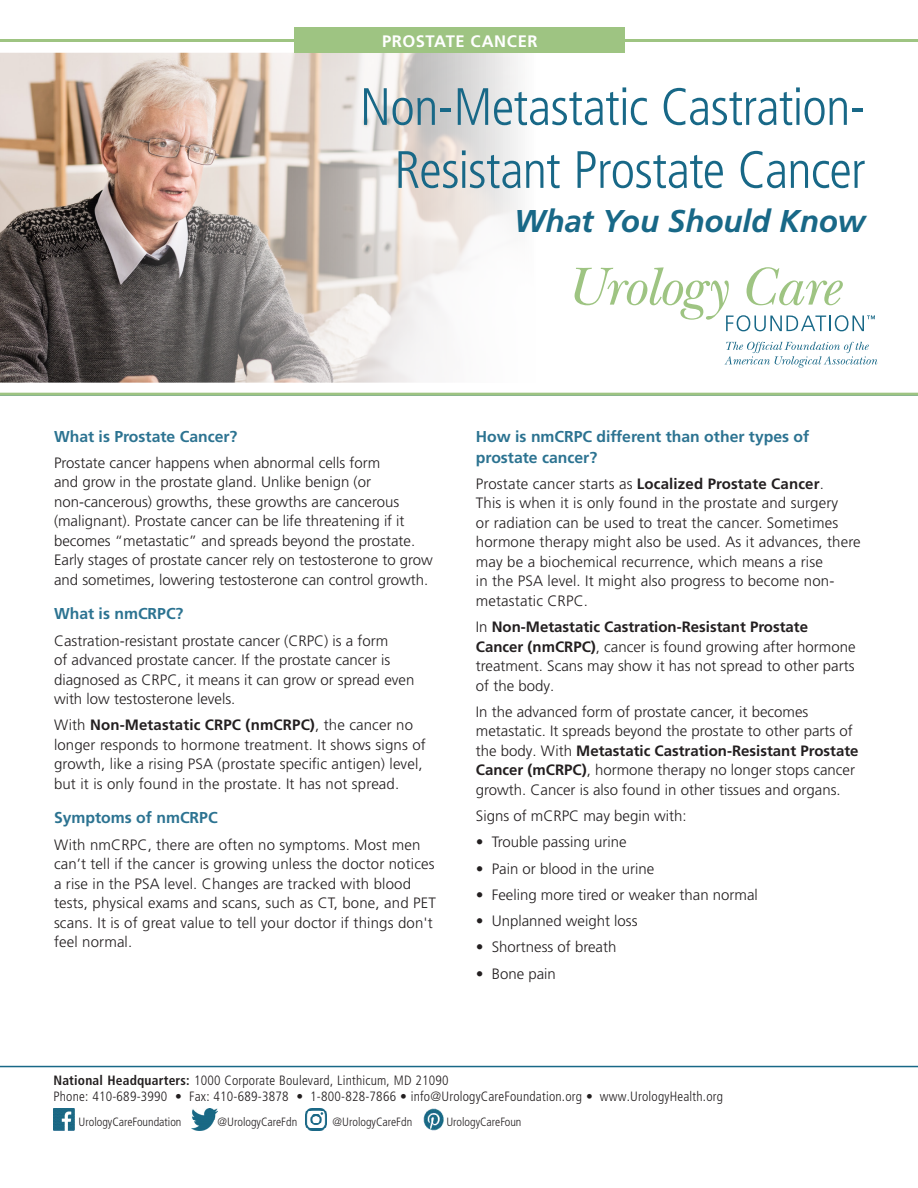
<style>
.page{position:relative;width:918px;height:1188px;background:#fff}
.page>*{position:absolute;margin:0;border:0;box-sizing:border-box;transform-origin:0 0}
.t1{font:300 condensed 52.5px/63px "Frutiger LT Pro";letter-spacing:-.015em;color:#186887;text-align:right}
.SubTitle{font:italic 700 31.5px "Frutiger LT Pro";letter-spacing:-.01em;color:#186887}
.CoverTop{font:700 16.65px "Frutiger LT Pro";letter-spacing:.035em;color:#fff}
.Subhead1{font:700 15.75px/21px "Frutiger LT Pro";color:#2c7391}
.Body1{font:300 15px/19.5px "Frutiger LT Pro";color:#231f20}
.Address_Info{font:300 condensed 13.5px "Frutiger LT Pro";letter-spacing:.015em;color:#231f20}
.Body_Copy_Sans{font:300 condensed 12px "Frutiger LT Pro";color:#231f20}
.s1{font-weight:700}
.s2{font-style:italic}
</style>
<div class="page">
<img style="left:0;top:52px;width:518px;height:331px">
<hr style="left:0;top:1066px;width:918px;height:1px;background:#186887">
<img style="left:53px;top:1109px;width:21px;height:21px">
<img style="left:192px;top:1109px;width:26px;height:21px">
<img style="left:305px;top:1109px;width:21px;height:20px">
<svg style="left:307px;top:1129px;width:18px;height:1px"></svg>
<img style="left:423px;top:1109px;width:21px;height:21px">
<svg style="left:725px;top:342px;width:153px;height:26px"></svg>
<svg style="left:575px;top:267px;width:300px;height:64px"></svg>
<hr style="left:0;top:39px;width:918px;height:3px;background:#9ec482">
<hr style="left:0;top:393px;width:918px;height:3px;background:#9ec482">
<div style="left:295px;top:28px;width:330px;height:25px;background:#9ec482"></div>
<p class="CoverTop" style="left:382px;top:31px;width:157px">PROSTATE CANCER</p>
<p class="t1" style="left:360px;top:76px;width:507px">Non-Metastatic Castration-<br>Resistant Prostate Cancer</p>
<p class="SubTitle" style="left:514px;top:202px;width:353px">What You Should Know</p>
<p class="Subhead1" style="left:54px;top:426px;width:185px">What is Prostate Cancer?</p>
<p class="Body1" style="left:54px;top:453px;width:380px">Prostate cancer happens when abnormal cells form<br>and grow in the prostate gland. Unlike benign (or non-cancerous) growths, these growths are cancerous (malignant). Prostate cancer can be life threatening if it becomes “metastatic” and spreads beyond the prostate.<br>Early stages of prostate cancer rely on testosterone to grow and sometimes, lowering testosterone can control growth.</p>
<p class="Subhead1" style="left:54px;top:604px;width:131px">What is nmCRPC?</p>
<p class="Body1" style="left:54px;top:631px;width:362px">Castration-resistant prostate cancer (CRPC) is a form<br>of advanced prostate cancer. If the prostate cancer is diagnosed as CRPC, it means it can grow or spread even with low testosterone levels.</p>
<p class="Body1" style="left:54px;top:716px;width:373px">With <span class="s1">Non-Metastatic CRPC (nmCRPC)</span>, the cancer no longer responds to hormone treatment. It shows signs of growth, like a rising PSA (prostate specific antigen) level, but it is only found in the prostate. It has not spread.</p>
<p class="Subhead1" style="left:54px;top:808px;width:165px">Symptoms of nmCRPC</p>
<p class="Body1" style="left:54px;top:835px;width:383px">With nmCRPC, there are often no symptoms. Most men can’t tell if the cancer is growing unless the doctor notices a rise in the PSA level. Changes are tracked with blood tests, physical exams and scans, such as CT, bone, and PET scans. It is of great value to tell your doctor if things don't feel normal.</p>
<p class="Subhead1" style="left:476px;top:426px;width:335px">How is nmCRPC different than other types of prostate cancer?</p>
<p class="Body1" style="left:476px;top:474px;width:386px">Prostate cancer starts as <span class="s1">Localized Prostate Cancer</span>.<br>This is when it is only found in the prostate and surgery<br>or radiation can be used to treat the cancer. Sometimes hormone therapy might also be used. As it advances, there may be a biochemical recurrence, which means a rise<br>in the PSA level. It might also progress to become non&shy;metastatic CRPC.</p>
<p class="Body1" style="left:476px;top:617px;width:381px">In <span class="s1">Non-Metastatic Castration-Resistant Prostate Cancer (nmCRPC)</span>, cancer is found growing after hormone treatment. Scans may show it has not spread to other parts of the body.</p>
<p class="Body1" style="left:476px;top:702px;width:384px">In the advanced form of prostate cancer, it becomes metastatic. It spreads beyond the prostate to other parts of the body. With <span class="s1">Metastatic Castration-Resistant Prostate Cancer (mCRPC)</span>, hormone therapy no longer stops cancer growth. Cancer is also found in other tissues and organs.</p>
<p class="Body1" style="left:476px;top:806px;width:212px">Signs of mCRPC may begin with:</p>
<p class="Body1" style="left:476px;top:833px;width:152px"><span class="s2">•</span> Trouble passing urine</p>
<p class="Body1" style="left:476px;top:859px;width:180px"><span class="s2">•</span> Pain or blood in the urine</p>
<p class="Body1" style="left:476px;top:885px;width:283px"><span class="s2">•</span> Feeling more tired or weaker than normal</p>
<p class="Body1" style="left:476px;top:911px;width:163px"><span class="s2">•</span> Unplanned weight loss</p>
<p class="Body1" style="left:476px;top:938px;width:142px"><span class="s2">•</span> Shortness of breath</p>
<p class="Body1" style="left:476px;top:964px;width:82px"><span class="s2">•</span> Bone pain</p>
<p class="Address_Info" style="left:53px;top:1072px;width:397px"><span class="s1">National Headquarters:</span> 1000 Corporate Boulevard, Linthicum, MD 21090</p>
<p class="Address_Info" style="left:53px;top:1089px;width:671px">Phone: 410-689-3990 • Fax: 410-689-3878 • 1-800-828-7866 • info@UrologyCareFoundation.org • www.UrologyHealth.org</p>
<p class="Body_Copy_Sans" style="left:79px;top:1115px;width:104px">UrologyCareFoundation</p>
<p class="Body_Copy_Sans" style="left:218px;top:1115px;width:81px">@UrologyCareFdn</p>
<p class="Body_Copy_Sans" style="left:333px;top:1115px;width:81px">@UrologyCareFdn</p>
<p class="Body_Copy_Sans" style="left:446px;top:1115px;width:77px">UrologyCareFoun</p>
</div>
